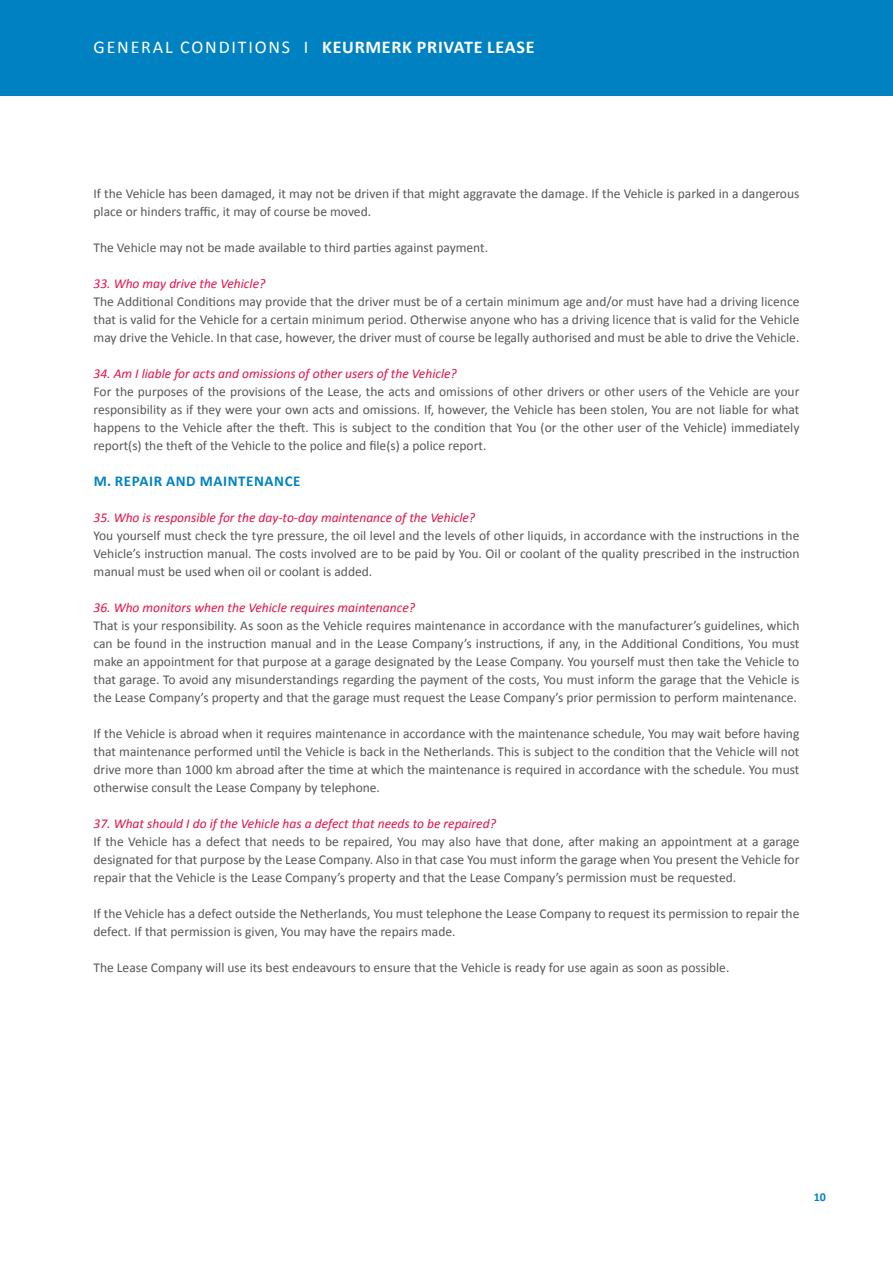
<style>
.page{position:relative;width:893px;height:1263px;background:#fff}
.page>*{position:absolute;margin:0;border:0;box-sizing:border-box;transform-origin:0 0}
.t1{font:700 18px "Calibri";letter-spacing:.04em;color:#fff}
.t2{font:700 15px "Calibri";letter-spacing:.04em;color:#0082c2}
.t3{font:13.5px/18px "Calibri";color:#575756;text-align:justify}
.t4{font:italic 13.5px "Calibri";color:#e51147}
.t5{font:700 12px "Calibri";color:#0082c2}
.s1{font-weight:400}
</style>
<div class="page">
<div style="left:0;top:0;width:893px;height:96px;background:#0082c2"></div>
<h1 class="t1" style="left:94px;top:36px;width:442px"><span class="s1">GENERAL CONDITIONS I</span> KEURMERK PRIVATE LEASE</h1>
<p class="t3" style="left:94px;top:184px;width:707px">If the Vehicle has been damaged, it may not be driven if that might aggravate the damage. If the Vehicle is parked in a dangerous place or hinders traffic, it may of course be moved.</p>
<p class="t3" style="left:94px;top:238px;width:396px">The Vehicle may not be made available to third parties against payment.</p>
<p class="t4" style="left:94px;top:275px;width:173px">33. Who may drive the Vehicle?</p>
<p class="t3" style="left:94px;top:292px;width:707px">The Additional Conditions may provide that the driver must be of a certain minimum age and/or must have had a driving licence that is valid for the Vehicle for a certain minimum period. Otherwise anyone who has a driving licence that is valid for the Vehicle may drive the Vehicle. In that case, however, the driver must of course be legally authorised and must be able to drive the Vehicle.</p>
<p class="t4" style="left:94px;top:365px;width:365px">34. Am I liable for acts and omissions of other users of the Vehicle?</p>
<p class="t3" style="left:94px;top:382px;width:707px">For the purposes of the provisions of the Lease, the acts and omissions of other drivers or other users of the Vehicle are your responsibility as if they were your own acts and omissions. If, however, the Vehicle has been stolen, You are not liable for what happens to the Vehicle after the theft. This is subject to the condition that You (or the other user of the Vehicle) immediately report(s) the theft of the Vehicle to the police and file(s) a police report.</p>
<p class="t2" style="left:94px;top:472px;width:208px">M. REPAIR AND MAINTENANCE</p>
<p class="t4" style="left:94px;top:509px;width:383px">35. Who is responsible for the day-to-day maintenance of the Vehicle?</p>
<p class="t3" style="left:94px;top:526px;width:707px">You yourself must check the tyre pressure, the oil level and the levels of other liquids, in accordance with the instructions in the Vehicle’s instruction manual. The costs involved are to be paid by You. Oil or coolant of the quality prescribed in the instruction manual must be used when oil or coolant is added.</p>
<p class="t4" style="left:94px;top:599px;width:323px">36. Who monitors when the Vehicle requires maintenance?</p>
<p class="t3" style="left:94px;top:616px;width:707px">That is your responsibility. As soon as the Vehicle requires maintenance in accordance with the manufacturer’s guidelines, which can be found in the instruction manual and in the Lease Company’s instructions, if any, in the Additional Conditions, You must make an appointment for that purpose at a garage designated by the Lease Company. You yourself must then take the Vehicle to that garage. To avoid any misunderstandings regarding the payment of the costs, You must inform the garage that the Vehicle is the Lease Company’s property and that the garage must request the Lease Company’s prior permission to perform maintenance.</p>
<p class="t3" style="left:94px;top:724px;width:707px">If the Vehicle is abroad when it requires maintenance in accordance with the maintenance schedule, You may wait before having that maintenance performed until the Vehicle is back in the Netherlands. This is subject to the condition that the Vehicle will not drive more than 1000 km abroad after the time at which the maintenance is required in accordance with the schedule. You must otherwise consult the Lease Company by telephone.</p>
<p class="t4" style="left:94px;top:815px;width:404px">37. What should I do if the Vehicle has a defect that needs to be repaired?</p>
<p class="t3" style="left:94px;top:832px;width:707px">If the Vehicle has a defect that needs to be repaired, You may also have that done, after making an appointment at a garage designated for that purpose by the Lease Company. Also in that case You must inform the garage when You present the Vehicle for repair that the Vehicle is the Lease Company’s property and that the Lease Company’s permission must be requested.</p>
<p class="t3" style="left:94px;top:904px;width:707px">If the Vehicle has a defect outside the Netherlands, You must telephone the Lease Company to request its permission to repair the defect. If that permission is given, You may have the repairs made.</p>
<p class="t3" style="left:94px;top:958px;width:637px">The Lease Company will use its best endeavours to ensure that the Vehicle is ready for use again as soon as possible.</p>
<p class="t5" style="left:814px;top:1189px;width:14px">10</p>
</div>
